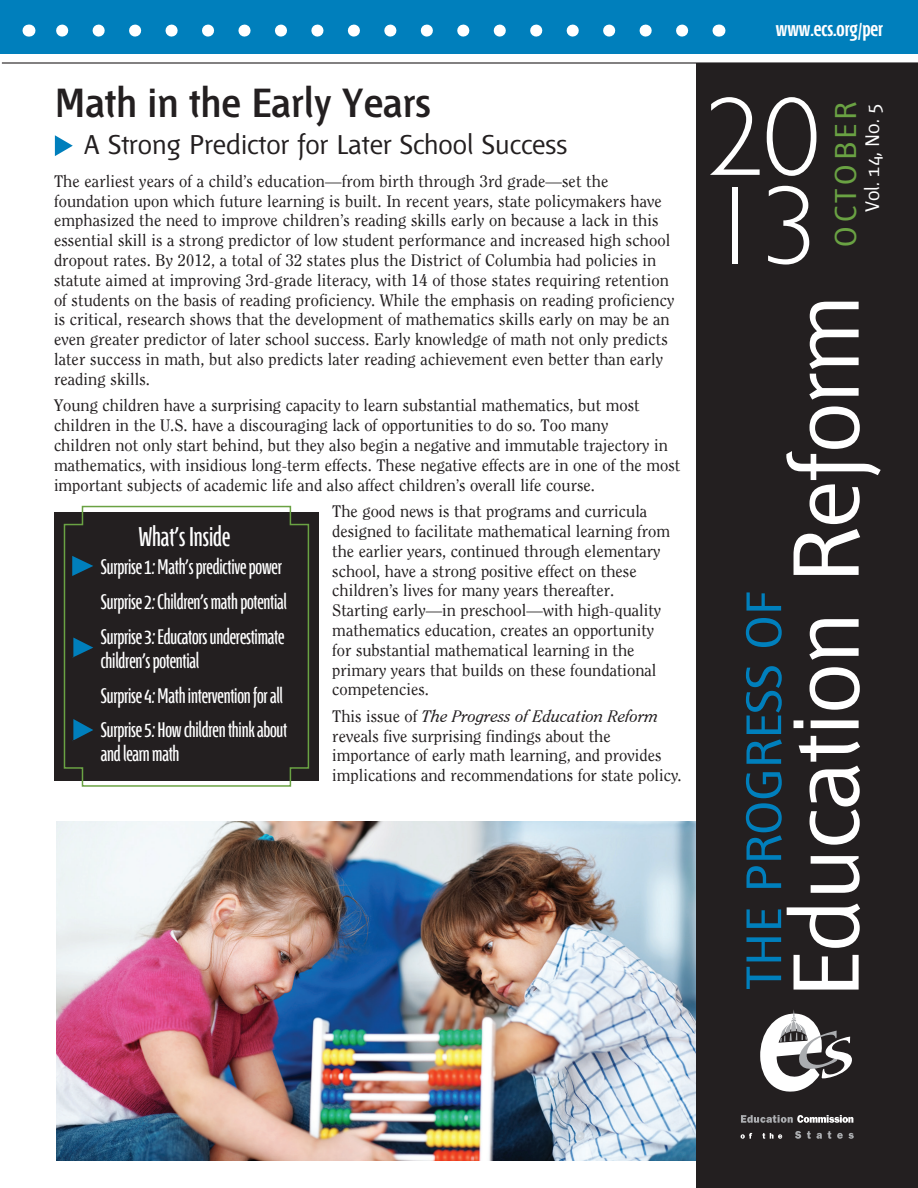
<style>
.page{position:relative;width:918px;height:1188px;background:#fff}
.page>*{position:absolute;margin:0;border:0;box-sizing:border-box;transform-origin:0 0}
.t1{font:300 112.5px/88.7px "M Gill Sans";color:#fff}
.t2{font:93px "Fontana ND Aa Os F";color:#fff}
.t3{font:49.5px "Fontana ND Aa Os F";color:#007fbc}
.t4{font:600 40.5px "Fontana ND Cc Os F";color:#231f20}
.t5{font:30px "Fontana ND Aa Os F";letter-spacing:.12em;color:#6aa243}
.t6{font:27px "Fontana ND Aa Os F";color:#231f20}
.t7{font:27px "Fontana ND Gg";color:#fff}
.t8{font:21px/34.8px "Fontana ND Gg";letter-spacing:-.01em;color:#fff}
.t9{font:600 21px "Fontana ND Gg";color:#fff}
.t10{font:19.5px "Fontana ND Aa Os F";color:#fff}
.t11{font:16.5px/19.8px "Clearface S Si";color:#231f20}
.s1{font-style:italic}
</style>
<div class="page">
<div style="left:0;top:0;width:918px;height:54px;background:#007fbc"></div>
<hr style="left:2px;top:62px;width:916px;height:2px;background:#231f20">
<svg style="left:56px;top:25px;width:626px;height:12px"></svg>
<svg style="left:718px;top:25px;width:1px;height:12px"></svg>
<svg style="left:28px;top:25px;width:1px;height:12px"></svg>
<svg style="left:55px;top:135px;width:18px;height:21px"></svg>
<div style="left:696px;top:64px;width:222px;height:1124px;background:#231f20"></div>
<svg style="left:741px;top:1133px;width:11px;height:6px"></svg>
<svg style="left:762px;top:1133px;width:20px;height:6px"></svg>
<svg style="left:795px;top:1131px;width:6px;height:8px"></svg>
<svg style="left:807px;top:1131px;width:15px;height:8px"></svg>
<svg style="left:828px;top:1131px;width:3px;height:8px"></svg>
<svg style="left:837px;top:1133px;width:17px;height:6px"></svg>
<svg style="left:741px;top:1115px;width:112px;height:8px"></svg>
<svg style="left:760px;top:1010px;width:92px;height:82px"></svg>
<div style="left:54px;top:513px;width:265px;height:268px;background:#231f20"></div>
<svg style="left:63px;top:505px;width:247px;height:282px"></svg>
<svg style="left:72px;top:556px;width:21px;height:20px"></svg>
<svg style="left:72px;top:638px;width:21px;height:20px"></svg>
<svg style="left:72px;top:719px;width:21px;height:22px"></svg>
<img style="left:56px;top:821px;width:640px;height:339px">
<h3 class="t4" style="left:55px;top:84px;width:378px">Math in the Early Years</h3>
<h3 class="t6" style="left:84px;top:132px;width:485px">A Strong Predictor for Later School Success</h3>
<p class="t11" style="left:54px;top:172px;width:622px">The earliest years of a child’s education—from birth through 3rd grade—set the foundation upon which future learning is built. In recent years, state policymakers have emphasized the need to improve children’s reading skills early on because a lack in this essential skill is a strong predictor of low student performance and increased high school dropout rates. By 2012, a total of 32 states plus the District of Columbia had policies in statute aimed at improving 3rd-grade literacy, with 14 of those states requiring retention of students on the basis of reading proficiency. While the emphasis on reading proficiency is critical, research shows that the development of mathematics skills early on may be an even greater predictor of later school success. Early knowledge of math not only predicts later success in math, but also predicts later reading achievement even better than early reading skills.</p>
<p class="t11" style="left:54px;top:397px;width:628px">Young children have a surprising capacity to learn substantial mathematics, but most children in the U.S. have a discouraging lack of opportunities to do so. Too many<br>children not only start behind, but they also begin a negative and immutable trajectory in mathematics, with insidious long-term effects. These negative effects are in one of the most important subjects of academic life and also affect children’s overall life course.</p>
<p class="t11" style="left:332px;top:503px;width:339px">The good news is that programs and curricula designed to facilitate mathematical learning from the earlier years, continued through elementary school, have a strong positive effect on these children’s lives for many years thereafter.<br>Starting early—in preschool—with high-quality mathematics education, creates an opportunity for substantial mathematical learning in the primary years that builds on these foundational competencies.</p>
<p class="t11" style="left:332px;top:707px;width:351px">This issue of <span class="s1">The Progress of Education Reform </span>reveals five surprising findings about the importance of early math learning, and provides implications and recommendations for state policy.</p>
<h3 class="t7" style="left:139px;top:524px;width:93px">What’s Inside</h3>
<p class="t8" style="left:101px;top:551px;width:188px">Surprise 1: Math’s predictive power<br>Surprise 2: Children’s math potential<br>Surprise 3: Educators underestimate</p>
<p class="t8" style="left:101px;top:644px;width:188px">children’s potential<br>Surprise 4: Math intervention for all<br>Surprise 5: How children think about</p>
<p class="t8" style="left:101px;top:738px;width:80px">and learn math</p>
<p class="t9" style="left:776px;top:19px;width:109px">www.ecs.org/per</p>
<h1 class="t1" style="left:706px;top:94px;width:116px">20<br>13</h1>
<h3 class="t5" style="left:832px;top:247px;width:146px;rotate:-90deg">OCTOBER</h3>
<p class="t10" style="left:863px;top:212px;width:110px;rotate:-90deg">Vol. 14, No. 5</p>
<h2 class="t2" style="left:783px;top:998px;width:705px;rotate:-90deg">Education Reform</h2>
<h3 class="t3" style="left:741px;top:990px;width:400px;rotate:-90deg">THE PROGRESS OF</h3>
</div>
